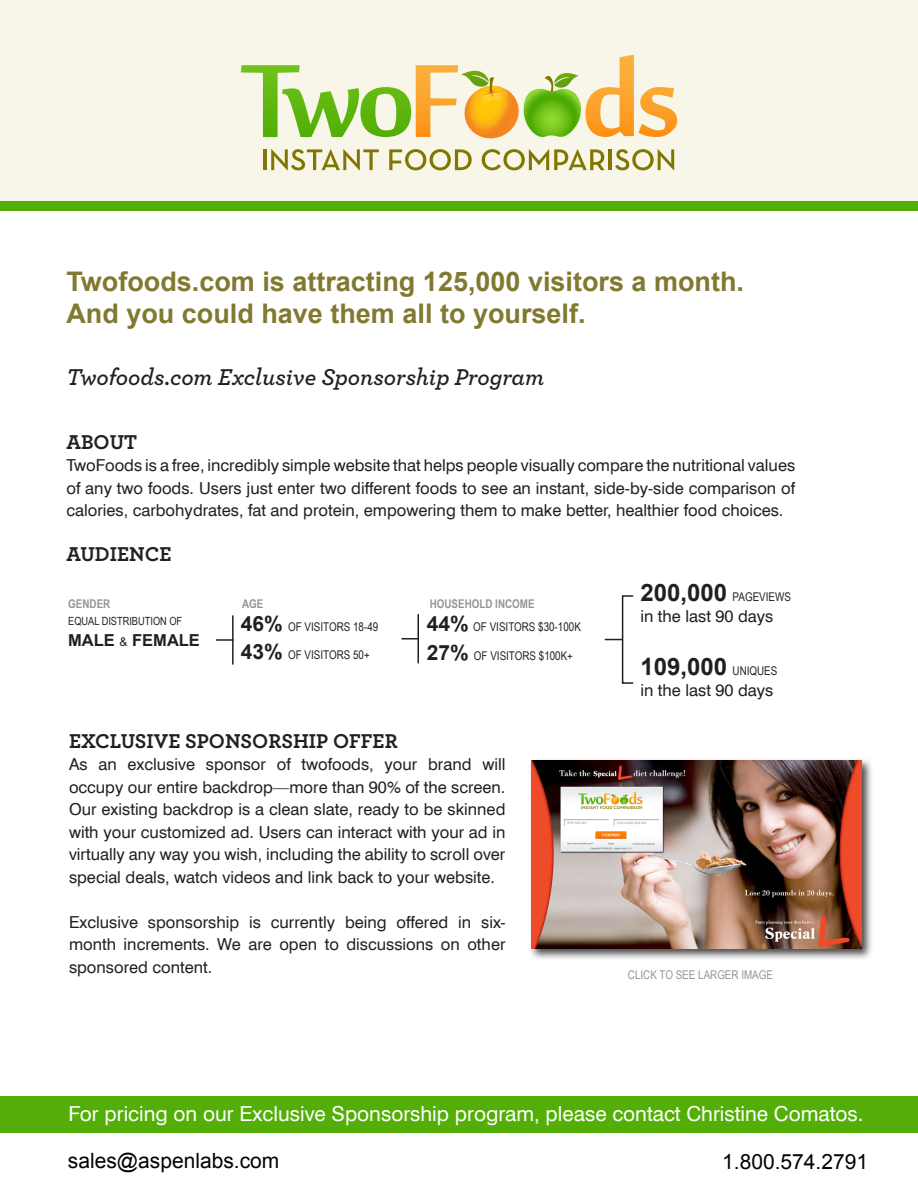
<style>
.page{position:relative;width:918px;height:1188px;background:#fff}
.page>*{position:absolute;margin:0;border:0;box-sizing:border-box;transform-origin:0 0}
.t1{font:700 27px "Arial";color:#80792f}
.t2{font:italic 600 24px "Archer";color:#231f20}
.t3{font:700 24px "Arial";color:#231f20}
.t4{font:700 21px "Archer";color:#231f20}
.t5{font:21px "Arial";color:#040503}
.t6{font:20.7px "Swiss 721 BT";color:#fff}
.t7{font:16.5px/22.5px "Swiss 721 BT";color:#231f20;text-align:justify}
.t8{font:700 16.5px "Arial";color:#231f20}
.t9{font:12px "Arial Narrow";color:#231f20}
.t10{font:700 12px "Arial Narrow";color:#939598}
.t11{font:12px "Arial Narrow";color:#939598}
.t12{font:11.25px "Arial Narrow";color:#231f20}
.s1{font-family:"Arial";font-weight:700;font-size:24px}
.s2{font-family:"Arial";font-weight:700;font-size:21px}
.s3{font-weight:400;font-size:12px}
.s4{font-family:"Arial Narrow";font-weight:400;font-size:12px}
</style>
<div class="page">
<div style="left:0;top:0;width:918px;height:201px;background:#f7f6e8"></div>
<div style="left:622px;top:595px;width:12px;height:89px;border:2px solid #231f20"></div>
<svg style="left:605px;top:639px;width:17px;height:1px"></svg>
<svg style="left:402px;top:638px;width:16px;height:2px"></svg>
<hr style="left:418px;top:614px;width:1px;height:49px;background:#231f20">
<svg style="left:216px;top:639px;width:16px;height:2px"></svg>
<hr style="left:232px;top:615px;width:2px;height:50px;background:#231f20">
<div style="left:528px;top:757px;width:346px;height:204px;background:#090909;opacity:.75"></div>
<img style="left:531px;top:760px;width:330px;height:189px">
<div style="left:0;top:1096px;width:918px;height:37px;background:#53af07"></div>
<hr style="left:263px;top:149px;width:3px;height:21px;background:#817700">
<svg style="left:271px;top:149px;width:108px;height:21px"></svg>
<svg style="left:389px;top:149px;width:83px;height:21px"></svg>
<svg style="left:482px;top:149px;width:123px;height:21px"></svg>
<hr style="left:609px;top:149px;width:3px;height:21px;background:#817700">
<svg style="left:615px;top:149px;width:59px;height:21px"></svg>
<svg style="left:241px;top:55px;width:436px;height:84px"></svg>
<div style="left:0;top:201px;width:918px;height:10px;background:#53af07"></div>
<p class="t1" style="left:66px;top:263px;width:679px">Twofoods.com is attracting 125,000 visitors a month.</p>
<p class="t1" style="left:66px;top:296px;width:521px">And you could have them all to yourself.</p>
<p class="t2" style="left:66px;top:359px;width:479px">Twofoods.com Exclusive Sponsorship Program</p>
<p class="t4" style="left:66px;top:425px;width:72px">ABOUT</p>
<p class="t7" style="left:66px;top:454px;width:730px">TwoFoods is a free, incredibly simple website that helps people visually compare the nutritional values of any two foods. Users just enter two different foods to see an instant, side-by-side comparison of calories, carbohydrates, fat and protein, empowering them to make better, healthier food choices.</p>
<p class="t4" style="left:66px;top:538px;width:107px">AUDIENCE</p>
<p class="t9" style="left:640px;top:588px;width:152px"><span class="s1">200,000</span> PAGEVIEWS</p>
<p class="t7" style="left:640px;top:605px;width:135px">in the last 90 days</p>
<p class="t10" style="left:68px;top:595px;width:44px">GENDER</p>
<p class="t10" style="left:242px;top:595px;width:23px">AGE</p>
<p class="t10" style="left:430px;top:595px;width:106px">HOUSEHOLD INCOME</p>
<p class="t9" style="left:427px;top:618px;width:156px"><span class="s2">44%</span> OF VISITORS $30-100K</p>
<p class="t9" style="left:427px;top:647px;width:148px"><span class="s2">27%</span> OF VISITORS $100K+</p>
<p class="t9" style="left:241px;top:618px;width:139px"><span class="s2">46%</span> OF VISITORS 18-49</p>
<p class="t9" style="left:241px;top:646px;width:131px"><span class="s2">43%</span> OF VISITORS 50+</p>
<p class="t12" style="left:68px;top:613px;width:115px">EQUAL DISTRIBUTION OF</p>
<p class="t8" style="left:68px;top:629px;width:133px">MALE <span class="s3">&amp;</span> FEMALE</p>
<p class="t3" style="left:640px;top:651px;width:139px">109,000 <span class="s4">UNIQUES</span></p>
<p class="t7" style="left:640px;top:679px;width:135px">in the last 90 days</p>
<p class="t4" style="left:69px;top:724px;width:330px">EXCLUSIVE SPONSORSHIP OFFER</p>
<p class="t7" style="left:69px;top:753px;width:438px">As an exclusive sponsor of twofoods, your brand will occupy our entire backdrop—more than 90% of the screen.<br>Our existing backdrop is a clean slate, ready to be skinned with your customized ad. Users can interact with your ad in virtually any way you wish, including the ability to scroll over special deals, watch videos and link back to your website.</p>
<p class="t7" style="left:69px;top:910px;width:438px">Exclusive sponsorship is currently being offered in six&shy;month increments. We are open to discussions on other sponsored content.</p>
<p class="t11" style="left:628px;top:966px;width:147px">CLICK TO SEE LARGER IMAGE</p>
<p class="t6" style="left:68px;top:1101px;width:797px">For pricing on our Exclusive Sponsorship program, please contact Christine Comatos.</p>
<p class="t5" style="left:722px;top:1148px;width:147px">1.800.574.2791</p>
<p class="t5" style="left:68px;top:1147px;width:213px">sales@aspenlabs.com</p>
</div>
